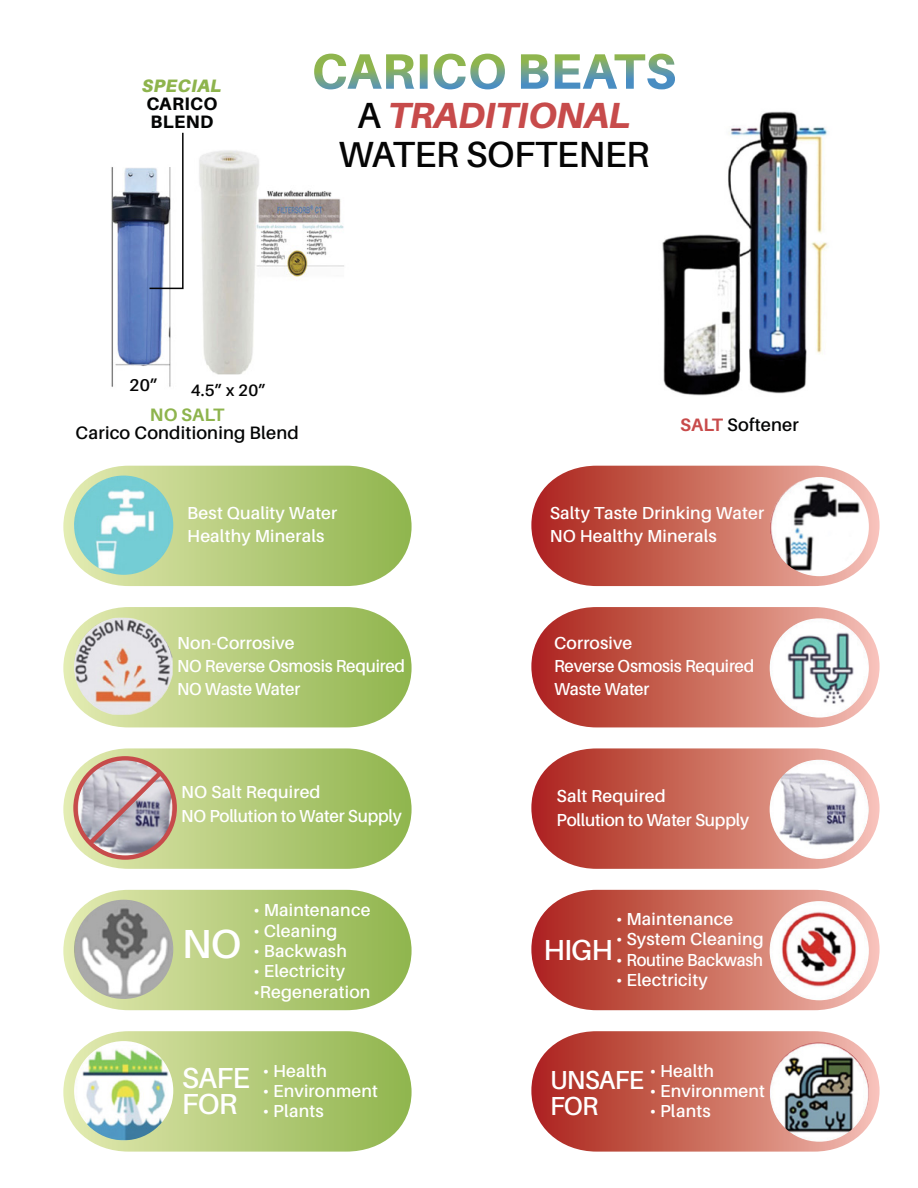
<style>
.page{position:relative;width:918px;height:1188px;background:#fff}
.page>*{position:absolute;margin:0;border:0;box-sizing:border-box;transform-origin:0 0}
.t1{font:600 40.65px "Aileron";color:#fff}
.t2{font:600 36.45px/39px "Aileron";letter-spacing:-.01em;color:#050505;text-align:center}
.t3{font:600 28.95px/26.1px "Aileron";color:#fff}
.t4{font:600 26.1px/26.1px "Aileron";color:#fff}
.t5{font:600 18px "Aileron";letter-spacing:.01em;color:#040505}
.t6{font:800 18px/18.3px "Aileron";letter-spacing:.02em;color:#040505}
.t7{font:italic 900 18px "Aileron";letter-spacing:.02em;color:#8eb44d}
.t8{font:700 18px "Aileron";letter-spacing:.005em;color:#8eb44d}
.t9{font:600 17.4px/23.2px "Aileron";letter-spacing:.01em;color:#fff}
.t10{font:600 17.4px/23.2px "Aileron";letter-spacing:-.01em;color:#fff}
.t11{font:600 17.1px "Aileron";color:#050505}
.t12{font:600 16.5px "Aileron";color:#050505}
.s1{font-weight:800;font-style:italic;color:#c74b4b}
.s2{font-weight:700;color:#c84b4b}
</style>
<div class="page">
<svg style="left:873px;top:1063px;width:7px;height:55px"></svg>
<svg style="left:873px;top:922px;width:7px;height:55px"></svg>
<svg style="left:873px;top:781px;width:7px;height:54px"></svg>
<svg style="left:873px;top:639px;width:7px;height:55px"></svg>
<svg style="left:873px;top:498px;width:7px;height:55px"></svg>
<img style="left:63px;top:53px;width:810px;height:1099px">
<svg style="left:148px;top:131px;width:36px;height:159px"></svg>
<svg style="left:314px;top:54px;width:100px;height:35px"></svg>
<svg style="left:420px;top:54px;width:8px;height:35px"></svg>
<svg style="left:434px;top:54px;width:71px;height:35px"></svg>
<svg style="left:521px;top:54px;width:28px;height:35px"></svg>
<svg style="left:555px;top:54px;width:120px;height:35px"></svg>
<p class="t7" style="left:142px;top:75px;width:81px">SPECIAL</p>
<p class="t6" style="left:146px;top:94px;width:73px">CARICO<br>BLEND</p>
<h2 class="t2" style="left:339px;top:96px;width:312px">A <span class="s1">TRADITIONAL<br></span>WATER SOFTENER</h2>
<p class="t11" style="left:129px;top:375px;width:30px">20”</p>
<p class="t12" style="left:191px;top:381px;width:77px">4.5” x 20”</p>
<p class="t8" style="left:150px;top:405px;width:76px">NO SALT</p>
<p class="t5" style="left:76px;top:423px;width:225px">Carico Conditioning Blend</p>
<p class="t9" style="left:187px;top:501px;width:151px">Best Quality Water<br>Healthy Minerals</p>
<p class="t10" style="left:177px;top:631px;width:229px">Non-Corrosive<br>NO Reverse Osmosis Required<br>NO Waste Water</p>
<p class="t10" style="left:181px;top:781px;width:222px">NO Salt Required<br>NO Pollution to Water Supply</p>
<p class="t9" style="left:278px;top:783px;width:95px">• Backwash</p>
<p class="t9" style="left:278px;top:803px;width:93px">• Elec ricity</p>
<h1 class="t1" style="left:182px;top:921px;width:61px">NO</h1>
<p class="t9" style="left:253px;top:899px;width:119px">• Maintenance</p>
<p class="t9" style="left:253px;top:919px;width:86px">• Cleaning</p>
<p class="t9" style="left:253px;top:940px;width:95px">• Backwash</p>
<p class="t9" style="left:253px;top:960px;width:93px">• Electricity</p>
<p class="t9" style="left:253px;top:980px;width:119px">•Regeneration</p>
<p class="t5" style="left:680px;top:415px;width:120px"><span class="s2">SALT</span> Softener</p>
<p class="t9" style="left:550px;top:501px;width:216px">Salty Taste Drinking Water<br>NO Healthy Minerals</p>
<p class="t10" style="left:554px;top:631px;width:202px">Corrosive<br>Reverse Osmosis Required<br>Waste Water</p>
<p class="t10" style="left:557px;top:785px;width:194px">Salt Required<br>Pollution to Water Supply</p>
<p class="t9" style="left:616px;top:907px;width:119px">• Maintenance</p>
<p class="t9" style="left:616px;top:928px;width:149px">• System Cleaning</p>
<p class="t10" style="left:616px;top:948px;width:149px">• Routine Backwash</p>
<p class="t9" style="left:616px;top:968px;width:93px">• Electricity</p>
<h3 class="t3" style="left:544px;top:937px;width:71px">HIGH</h3>
<h3 class="t3" style="left:182px;top:1065px;width:69px">SAFE<br>FOR</h3>
<p class="t9" style="left:650px;top:1059px;width:66px">• Health</p>
<p class="t9" style="left:263px;top:1059px;width:66px">• Health</p>
<p class="t9" style="left:263px;top:1079px;width:117px">• Environment</p>
<p class="t9" style="left:263px;top:1100px;width:62px">• Plants</p>
<h3 class="t4" style="left:550px;top:1067px;width:95px">UNSAFE<br>FOR</h3>
<p class="t9" style="left:650px;top:1079px;width:117px">• Environment</p>
<p class="t9" style="left:650px;top:1100px;width:62px">• Plants</p>
</div>
